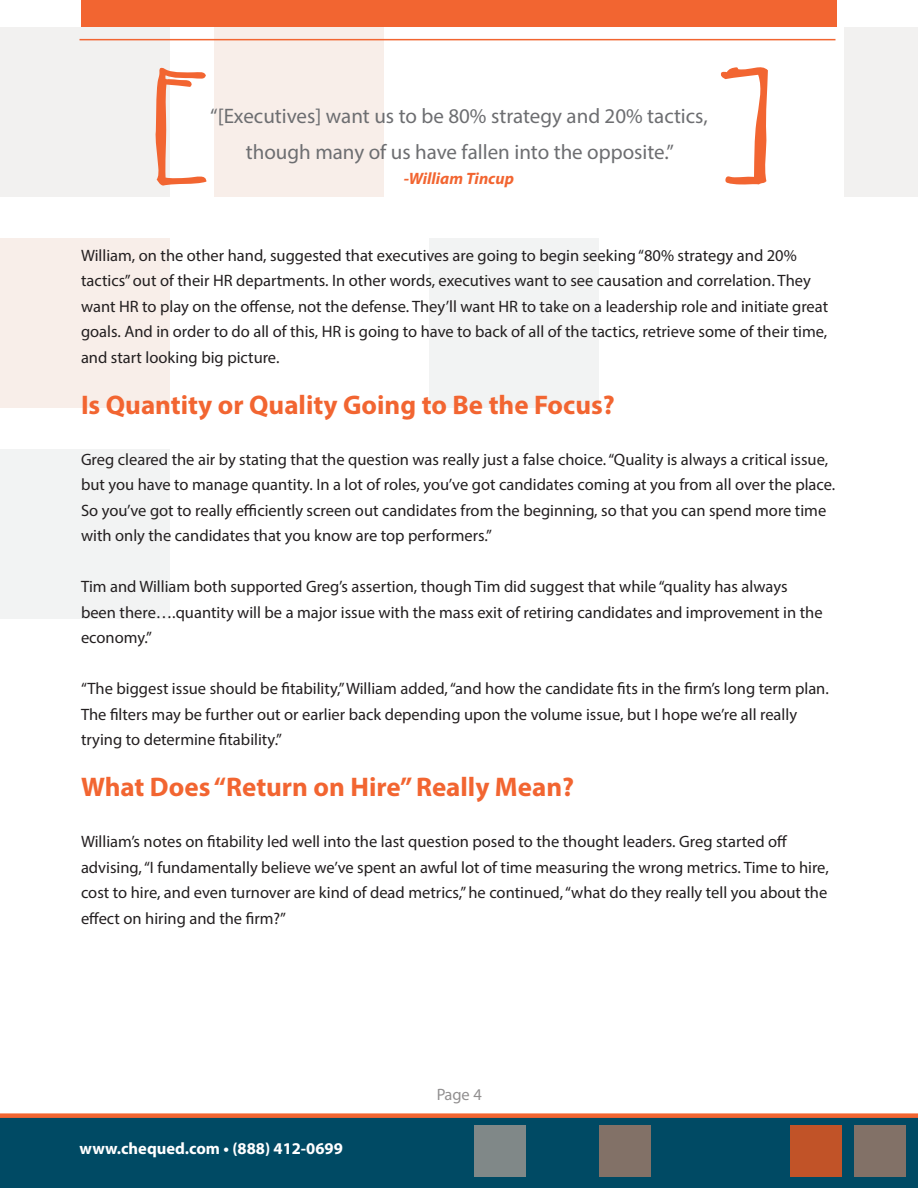
<style>
.page{position:relative;width:918px;height:1188px;background:#fff}
.page>*{position:absolute;margin:0;border:0;box-sizing:border-box;transform-origin:0 0}
.t1{font:700 27px "Myriad Pro";color:#f26531}
.t2{font:21px/36px "Myriad Pro";color:#6d6e71;text-align:center}
.t3{font:16.5px/25.5px "Myriad Pro";color:#231f20}
.t4{font:700 16.5px "Myriad Pro";color:#fff}
.t5{font:italic 700 16.5px "Myriad Pro";color:#f26531}
</style>
<div class="page">
<div style="left:0;top:27px;width:169px;height:169px;background:#f2f1f0"></div>
<div style="left:0;top:238px;width:169px;height:170px;background:#f8eee9"></div>
<div style="left:0;top:449px;width:169px;height:170px;background:#f2f3f3"></div>
<div style="left:215px;top:27px;width:169px;height:169px;background:#f8eee9"></div>
<div style="left:429px;top:238px;width:170px;height:170px;background:#f2f3f3"></div>
<div style="left:844px;top:27px;width:74px;height:169px;background:#f2f1f0"></div>
<div style="left:81px;top:0;width:756px;height:27px;background:#f26531"></div>
<hr style="left:80px;top:39px;width:756px;height:1px;background:#f26531">
<div style="left:0;top:1115px;width:918px;height:73px;background:#004a64"></div>
<div style="left:855px;top:1126px;width:51px;height:51px;background:#827167"></div>
<div style="left:790px;top:1126px;width:51px;height:51px;background:#c15328"></div>
<div style="left:600px;top:1126px;width:51px;height:51px;background:#827167"></div>
<div style="left:474px;top:1126px;width:52px;height:51px;background:#808888"></div>
<div style="left:0;top:1113px;width:918px;height:5px;background:#f26531"></div>
<svg style="left:155px;top:67px;width:51px;height:119px"></svg>
<svg style="left:721px;top:67px;width:47px;height:118px"></svg>
<p class="t2" style="left:210px;top:97px;width:499px">“[Executives] want us to be 80% strategy and 20% tactics, though many of us have fallen into the opposite.”</p>
<p class="t5" style="left:404px;top:168px;width:112px">-William Tincup</p>
<p class="t3" style="left:81px;top:242px;width:749px">William, on the other hand, suggested that executives are going to begin seeking “80% strategy and 20% tactics” out of their HR departments. In other words, executives want to see causation and correlation. They want HR to play on the offense, not the defense. They’ll want HR to take on a leadership role and initiate great goals. And in order to do all of this, HR is going to have to back of all of the tactics, retrieve some of their time, and start looking big picture.</p>
<h1 class="t1" style="left:81px;top:387px;width:535px">Is Quantity or Quality Going to Be the Focus?</h1>
<p class="t3" style="left:81px;top:446px;width:756px">Greg cleared the air by stating that the question was really just a false choice. “Quality is always a critical issue, but you have to manage quantity. In a lot of roles, you’ve got candidates coming at you from all over the place.<br>So you’ve got to really efficiently screen out candidates from the beginning, so that you can spend more time with only the candidates that you know are top performers.”</p>
<p class="t3" style="left:81px;top:574px;width:743px">Tim and William both supported Greg’s assertion, though Tim did suggest that while “quality has always been there….quantity will be a major issue with the mass exit of retiring candidates and improvement in the economy.”</p>
<p class="t3" style="left:81px;top:676px;width:749px">“The biggest issue should be fitability,” William added, “and how the candidate fits in the firm’s long term plan.<br>The filters may be further out or earlier back depending upon the volume issue, but I hope we’re all really trying to determine fitability.”</p>
<h1 class="t1" style="left:81px;top:769px;width:495px">What Does “Return on Hire” Really Mean?</h1>
<p class="t3" style="left:81px;top:829px;width:749px">William’s notes on fitability led well into the last question posed to the thought leaders. Greg started off advising, “I fundamentally believe we’ve spent an awful lot of time measuring the wrong metrics. Time to hire, cost to hire, and even turnover are kind of dead metrics,” he continued, “what do they really tell you about the effect on hiring and the firm?”</p>
<p class="t4" style="left:80px;top:1137px;width:265px">www.chequed.com • (888) 412-0699</p>
<p class="t3" style="left:436px;top:1081px;width:47px">Page 4</p>
</div>
